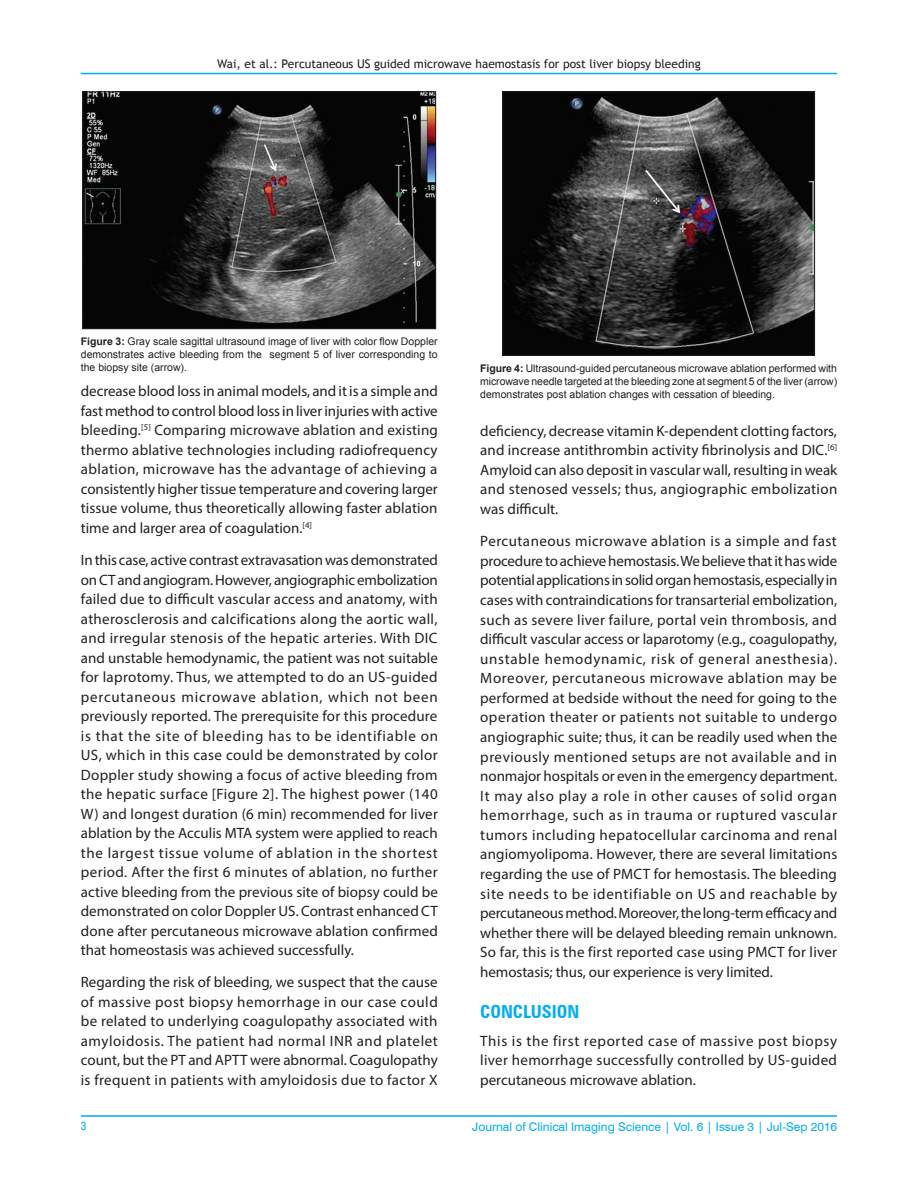
<style>
.page{position:relative;width:918px;height:1188px;background:#fff}
.page>*{position:absolute;margin:0;border:0;box-sizing:border-box;transform-origin:0 0}
.t1{font:700 condensed 18px "Zurich BT";color:#00aeef}
.TX{font:15px/19.5px "Myriad Pro";color:#231f20;text-align:justify}
.t2{font:12px "Trebuchet MS";color:#231f20}
.VRF{font:12px "Swiss 721 BT";color:#00aeef}
.V_FOLIO{font:condensed 12px "Helvetica";color:#00aeef}
.FGC{font:10.5px/12.8px "Arial";color:#231f20;text-align:justify}
.s1{font-weight:700}
</style>
<div class="page">
<hr style="left:81px;top:73px;width:756px;height:1px;background:#00aeef">
<hr style="left:81px;top:1116px;width:756px;height:1px;background:#00aeef">
<img style="left:85px;top:94px;width:349px;height:233px">
<div style="left:83px;top:92px;width:353px;height:237px;border:1px solid #231f20"></div>
<img style="left:505px;top:94px;width:308px;height:260px">
<div style="left:503px;top:92px;width:312px;height:264px;border:1px solid #231f20"></div>
<p class="t2" style="left:217px;top:56px;width:485px">Wai, et al.: Percutaneous US guided microwave haemostasis for post liver biopsy bleeding</p>
<p class="FGC" style="left:81px;top:335px;width:358px"><span class="s1">Figure 3:</span> Gray scale sagittal ultrasound image of liver with color flow Doppler demonstrates active bleeding from the segment 5 of liver corresponding to the biopsy site (arrow).</p>
<p class="TX" style="left:81px;top:381px;width:359px">decrease blood loss in animal models, and it is a simple and fast method to control blood loss in liver injuries with active bleeding.<sup>[5]</sup> Comparing microwave ablation and existing thermo ablative technologies including radiofrequency ablation, microwave has the advantage of achieving a consistently higher tissue temperature and covering larger tissue volume, thus theoretically allowing faster ablation time and larger area of coagulation.<sup>[4]</sup></p>
<p class="TX" style="left:81px;top:550px;width:359px">In this case, active contrast extravasation was demonstrated on CT and angiogram. However, angiographic embolization failed due to difficult vascular access and anatomy, with atherosclerosis and calcifications along the aortic wall, and irregular stenosis of the hepatic arteries. With DIC and unstable hemodynamic, the patient was not suitable for laprotomy. Thus, we attempted to do an US‑guided percutaneous microwave ablation, which not been previously reported. The prerequisite for this procedure is that the site of bleeding has to be identifiable on US, which in this case could be demonstrated by color Doppler study showing a focus of active bleeding from the hepatic surface [Figure 2]. The highest power (140<br>W) and longest duration (6 min) recommended for liver ablation by the Acculis MTA system were applied to reach the largest tissue volume of ablation in the shortest period. After the first 6 minutes of ablation, no further active bleeding from the previous site of biopsy could be demonstrated on color Doppler US. Contrast enhanced CT done after percutaneous microwave ablation confirmed that homeostasis was achieved successfully.</p>
<p class="TX" style="left:81px;top:972px;width:359px">Regarding the risk of bleeding, we suspect that the cause of massive post biopsy hemorrhage in our case could be related to underlying coagulopathy associated with amyloidosis. The patient had normal INR and platelet count, but the PT and APTT were abnormal. Coagulopathy is frequent in patients with amyloidosis due to factor X</p>
<p class="FGC" style="left:480px;top:362px;width:358px"><span class="s1">Figure 4:</span> Ultrasound‑guided percutaneous microwave ablation performed with microwave needle targeted at the bleeding zone at segment 5 of the liver (arrow) demonstrates post ablation changes with cessation of bleeding.</p>
<p class="TX" style="left:480px;top:421px;width:359px">deficiency, decrease vitamin K‑dependent clotting factors, and increase antithrombin activity fibrinolysis and DIC.<sup>[6] </sup>Amyloid can also deposit in vascular wall, resulting in weak and stenosed vessels; thus, angiographic embolization was difficult.</p>
<p class="TX" style="left:480px;top:531px;width:359px">Percutaneous microwave ablation is a simple and fast procedure to achieve hemostasis. We believe that it has wide potential applications in solid organ hemostasis, especially in cases with contraindications for transarterial embolization, such as severe liver failure, portal vein thrombosis, and difficult vascular access or laparotomy (e.g., coagulopathy, unstable hemodynamic, risk of general anesthesia).<br>Moreover, percutaneous microwave ablation may be performed at bedside without the need for going to the operation theater or patients not suitable to undergo angiographic suite; thus, it can be readily used when the previously mentioned setups are not available and in nonmajor hospitals or even in the emergency department.<br>It may also play a role in other causes of solid organ hemorrhage, such as in trauma or ruptured vascular tumors including hepatocellular carcinoma and renal angiomyolipoma. However, there are several limitations regarding the use of PMCT for hemostasis. The bleeding site needs to be identifiable on US and reachable by percutaneous method. Moreover, the long‑term efficacy and whether there will be delayed bleeding remain unknown.<br>So far, this is the first reported case using PMCT for liver hemostasis; thus, our experience is very limited.</p>
<h1 class="t1" style="left:480px;top:1000px;width:101px">CONCLUSION</h1>
<p class="TX" style="left:480px;top:1031px;width:359px">This is the first reported case of massive post biopsy liver hemorrhage successfully controlled by US‑guided percutaneous microwave ablation.</p>
<p class="V_FOLIO" style="left:81px;top:1119px;width:7px">3</p>
<p class="VRF" style="left:472px;top:1119px;width:366px">Journal of Clinical Imaging Science | Vol. 6 | Issue 3 | Jul‑Sep 2016</p>
</div>
